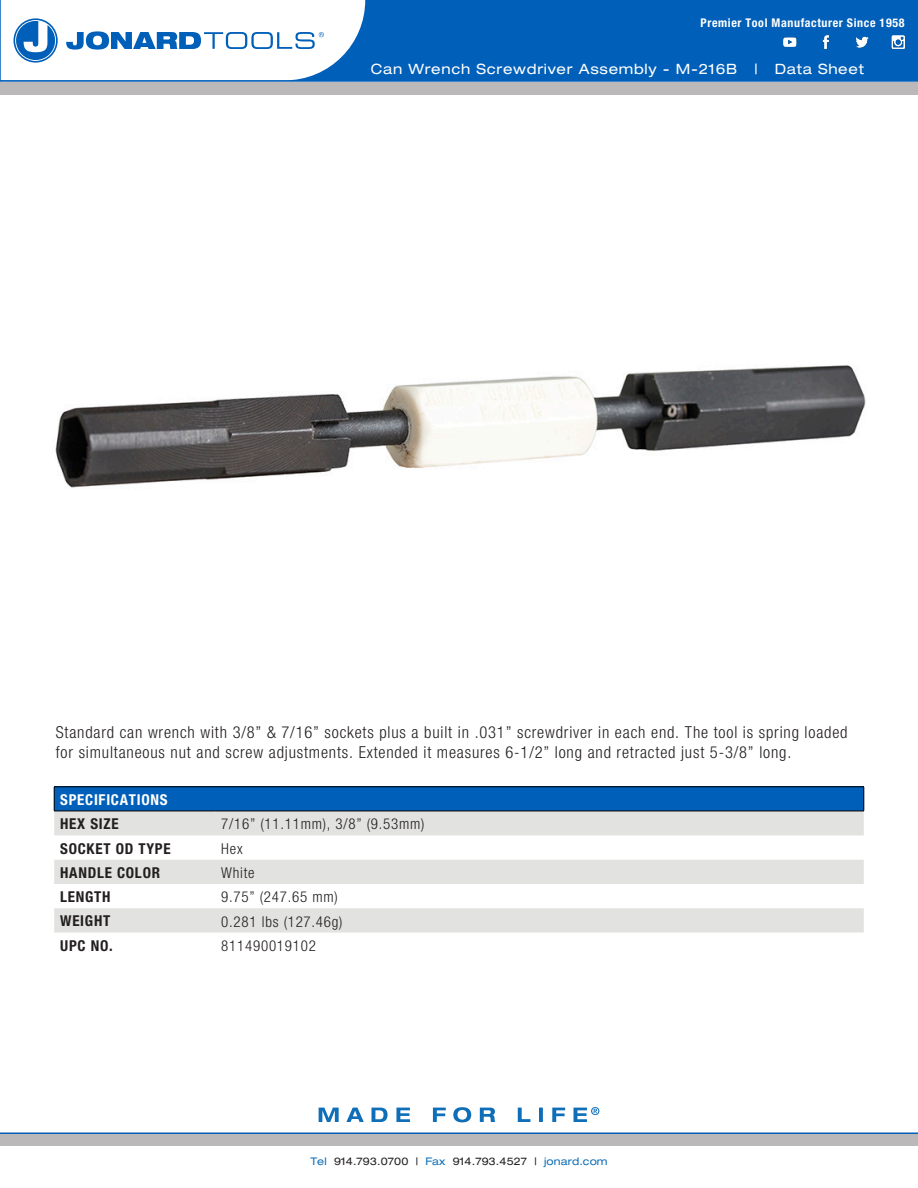
<style>
.page{position:relative;width:918px;height:1188px;background:#fff}
.page>*{position:absolute;margin:0;border:0;box-sizing:border-box;transform-origin:0 0}
.t1{font:300 condensed 16.5px/19.8px "Helvetica Neue";letter-spacing:.05em;color:#231f20}
.t2{font:300 condensed 15px "Helvetica Neue";letter-spacing:.05em;color:#231f20}
.t3{font:700 condensed 15px "Helvetica Neue";letter-spacing:.05em;color:#231f20}
.t4{font:700 condensed 15px "Helvetica Neue";letter-spacing:.05em;color:#fff}
.t5{font:expanded 14.25px "Helvetica Neue";letter-spacing:.05em;color:#fff}
.t6{font:700 condensed 12px "Helvetica Neue";letter-spacing:.05em;color:#fff}
.t7{font:expanded 10.5px "Helvetica Neue";letter-spacing:.01em;color:#231f20}
.s1{color:#0e6eb8}
</style>
<div class="page">
<div style="left:1px;top:0;width:917px;height:81px;background:#005fb9"></div>
<div style="left:0;top:82px;width:918px;height:12px;background:#bbb8b9"></div>
<div style="left:0;top:1134px;width:918px;height:12px;background:#bbb8b9"></div>
<svg style="left:319px;top:1107px;width:280px;height:15px"></svg>
<hr style="left:0;top:1132px;width:918px;height:2px;background:#005fb9">
<svg style="left:1px;top:0;width:364px;height:80px;background:#d9e7f4"></svg>
<hr style="left:0;top:80px;width:918px;height:2px;background:#005fb9">
<img style="left:783px;top:35px;width:122px;height:14px">
<div style="left:54px;top:787px;width:810px;height:24px;background:#005fb9"></div>
<svg style="left:54px;top:812px;width:810px;height:121px;fill:#e2e2e1"></svg>
<hr style="left:54px;top:787px;width:161px;height:1px;background:#000">
<svg style="left:54px;top:787px;width:1px;height:24px"></svg>
<hr style="left:215px;top:787px;width:649px;height:1px;background:#000">
<svg style="left:864px;top:787px;width:1px;height:24px"></svg>
<hr style="left:54px;top:811px;width:161px;height:1px;background:#000">
<hr style="left:215px;top:811px;width:649px;height:1px;background:#000">
<img style="left:55px;top:365px;width:811px;height:123px">
<p class="t6" style="left:701px;top:15px;width:205px">Premier Tool Manufacturer Since 1958</p>
<p class="t5" style="left:371px;top:60px;width:495px">Can Wrench Screwdriver Assembly - M-216B | Data Sheet</p>
<p class="t1" style="left:56px;top:723px;width:793px">Standard can wrench with 3/8” &amp; 7/16” sockets plus a built in .031” screwdriver in each end. The tool is spring loaded for simultaneous nut and screw adjustments. Extended it measures 6-1/2” long and retracted just 5-3/8” long.</p>
<p class="t4" style="left:60px;top:791px;width:109px">SPECIFICATIONS</p>
<p class="t3" style="left:60px;top:815px;width:60px">HEX SIZE</p>
<p class="t2" style="left:221px;top:816px;width:205px">7/16” (11.11mm), 3/8” (9.53mm)</p>
<p class="t3" style="left:60px;top:839px;width:112px">SOCKET OD TYPE</p>
<p class="t2" style="left:221px;top:840px;width:23px">Hex</p>
<p class="t3" style="left:60px;top:863px;width:101px">HANDLE COLOR</p>
<p class="t2" style="left:221px;top:864px;width:35px">White</p>
<p class="t3" style="left:60px;top:888px;width:52px">LENGTH</p>
<p class="t2" style="left:221px;top:888px;width:118px">9.75” (247.65 mm)</p>
<p class="t3" style="left:60px;top:912px;width:52px">WEIGHT</p>
<p class="t2" style="left:221px;top:913px;width:123px">0.281 lbs (127.46g)</p>
<p class="t3" style="left:60px;top:936px;width:54px">UPC NO.</p>
<p class="t2" style="left:221px;top:937px;width:96px">811490019102</p>
<p class="t7" style="left:310px;top:1155px;width:299px"><span class="s1">Tel</span> 914.793.0700 | <span class="s1">Fax</span> 914.793.4527 | <span class="s1">jonard.com</span></p>
</div>
